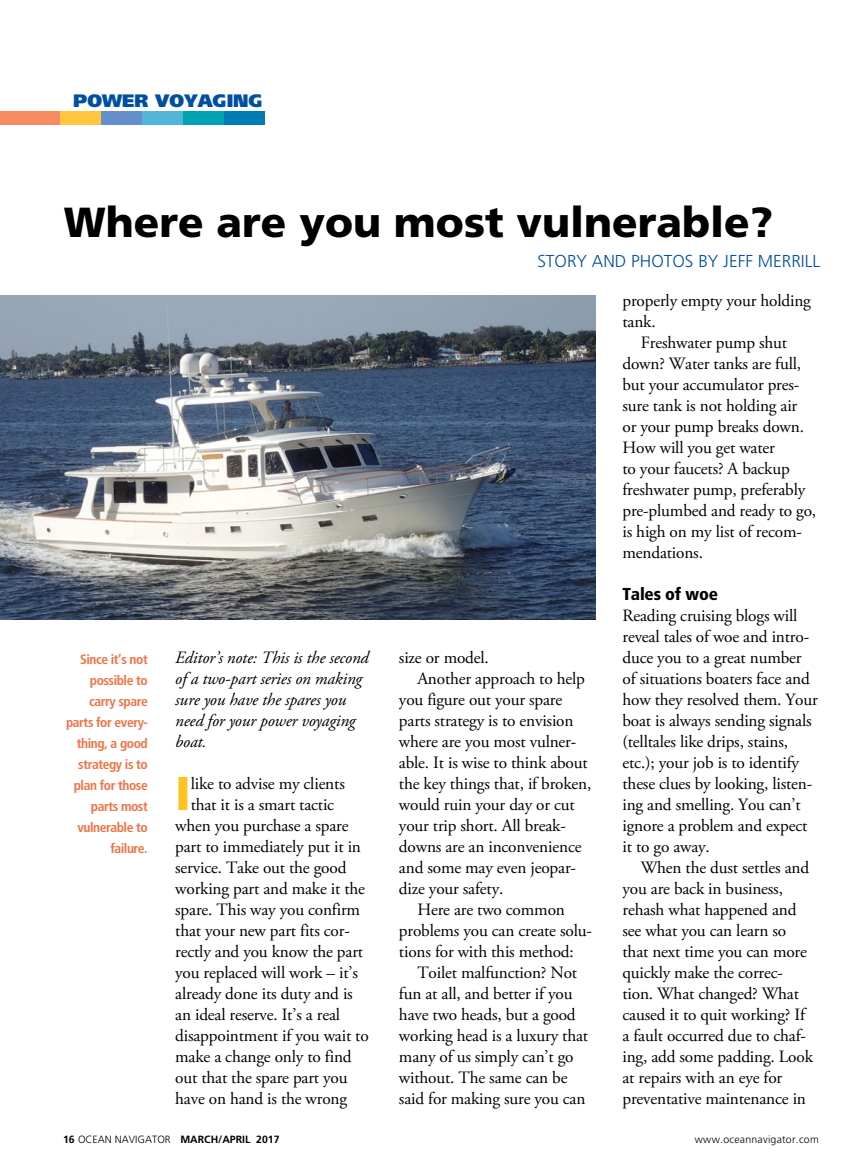
<style>
.page{position:relative;width:864px;height:1175px;background:#fff}
.page>*{position:absolute;margin:0;border:0;box-sizing:border-box;transform-origin:0 0}
.t1{font:900 47.4px "Frutiger";color:#ffc222}
.t2{font:900 42px "Frutiger";color:#000}
.t3{font:900 18px "Frutiger";color:#004fa3}
.t4{font:17.25px/21px "Adobe Garamond Pro";letter-spacing:-.01em;color:#000}
.t5{font:italic 17.25px/21px "Adobe Garamond Pro";letter-spacing:-.01em;color:#000}
.t6{font:300 17.25px "Frutiger";color:#004fa3}
.t7{font:900 condensed 17.25px "Frutiger";letter-spacing:-.01em;color:#000}
.t8{font:700 condensed 13.5px/21px "Frutiger";letter-spacing:-.03em;color:#f37043;text-align:right}
.t9{font:700 10.5px "Frutiger";color:#000}
.t10{font:300 10.5px "Frutiger";letter-spacing:.025em;color:#000}
.s1{font-weight:300}
</style>
<div class="page">
<div style="left:0;top:112px;width:60px;height:13px;background:#f68b62"></div>
<div style="left:60px;top:112px;width:41px;height:13px;background:#ffc73f"></div>
<div style="left:101px;top:112px;width:41px;height:13px;background:#648fca"></div>
<div style="left:142px;top:112px;width:41px;height:13px;background:#54b5da"></div>
<div style="left:183px;top:112px;width:41px;height:13px;background:#00a3b3"></div>
<div style="left:224px;top:112px;width:41px;height:13px;background:#007bb4"></div>
<img style="left:0;top:296px;width:596px;height:324px">
<p class="t3" style="left:73px;top:89px;width:191px">POWER VOYAGING</p>
<h2 class="t2" style="left:64px;top:196px;width:711px">Where are you most vulnerable?</h2>
<p class="t6" style="left:537px;top:251px;width:284px">STORY AND PHOTOS BY JEFF MERRILL</p>
<p class="t8" style="left:66px;top:648px;width:83px">Since it’s not possible to carry spare parts for every&shy;thing, a good strategy is to plan for those parts most vulnerable to failure.</p>
<p class="t5" style="left:175px;top:648px;width:195px">Editor’s note: This is the second of a two-part series on making sure you have the spares you need for your power voyaging boat.</p>
<h1 class="t1" style="left:175px;top:765px;width:17px">I</h1>
<p class="t4" style="left:191px;top:774px;width:156px">like to advise my clients</p>
<p class="t4" style="left:191px;top:795px;width:145px">that it is a smart tactic</p>
<p class="t4" style="left:175px;top:816px;width:175px">when you purchase a spare</p>
<p class="t4" style="left:175px;top:837px;width:187px">part to immediately put it in</p>
<p class="t4" style="left:175px;top:858px;width:173px">service. Take out the good</p>
<p class="t4" style="left:175px;top:879px;width:191px">working part and make it the</p>
<p class="t4" style="left:175px;top:900px;width:186px">spare. This way you confirm</p>
<p class="t4" style="left:175px;top:921px;width:176px">that your new part fits cor-</p>
<p class="t4" style="left:175px;top:942px;width:189px">rectly and you know the part</p>
<p class="t4" style="left:175px;top:963px;width:184px">you replaced will work – it’s</p>
<p class="t4" style="left:175px;top:984px;width:179px">already done its duty and is</p>
<p class="t4" style="left:175px;top:1005px;width:166px">an ideal reserve. It’s a real</p>
<p class="t4" style="left:175px;top:1026px;width:195px">disappointment if you wait to</p>
<p class="t4" style="left:175px;top:1047px;width:178px">make a change only to find</p>
<p class="t4" style="left:175px;top:1068px;width:174px">out that the spare part you</p>
<p class="t4" style="left:175px;top:1089px;width:173px">have on hand is the wrong</p>
<p class="t4" style="left:399px;top:648px;width:91px">size or model.</p>
<p class="t4" style="left:417px;top:669px;width:169px">Another approach to help</p>
<p class="t4" style="left:399px;top:690px;width:165px">you figure out your spare</p>
<p class="t4" style="left:399px;top:711px;width:176px">parts strategy is to envision</p>
<p class="t4" style="left:399px;top:732px;width:179px">where are you most vulner-</p>
<p class="t4" style="left:399px;top:753px;width:190px">able. It is wise to think about</p>
<p class="t4" style="left:399px;top:774px;width:194px">the key things that, if broken,</p>
<p class="t4" style="left:399px;top:794px;width:177px">would ruin your day or cut</p>
<p class="t4" style="left:399px;top:815px;width:168px">your trip short. All break-</p>
<p class="t4" style="left:399px;top:836px;width:184px">downs are an inconvenience</p>
<p class="t4" style="left:399px;top:857px;width:179px">and some may even jeopar-</p>
<p class="t4" style="left:399px;top:878px;width:106px">dize your safety.</p>
<p class="t4" style="left:417px;top:899px;width:149px">Here are two common</p>
<p class="t4" style="left:399px;top:920px;width:194px">problems you can create solu-</p>
<p class="t4" style="left:399px;top:941px;width:176px">tions for with this method:</p>
<p class="t4" style="left:417px;top:962px;width:161px">Toilet malfunction? Not</p>
<p class="t4" style="left:399px;top:983px;width:175px">fun at all, and better if you</p>
<p class="t4" style="left:399px;top:1004px;width:178px">have two heads, but a good</p>
<p class="t4" style="left:399px;top:1025px;width:191px">working head is a luxury that</p>
<p class="t4" style="left:399px;top:1046px;width:176px">many of us simply can’t go</p>
<p class="t4" style="left:399px;top:1067px;width:170px">without. The same can be</p>
<p class="t4" style="left:399px;top:1088px;width:188px">said for making sure you can</p>
<p class="t4" style="left:622px;top:291px;width:190px">properly empty your holding tank.</p>
<p class="t4" style="left:622px;top:333px;width:195px;text-indent:18px">Freshwater pump shut down? Water tanks are full, but your accumulator pres&shy;sure tank is not holding air<br>or your pump breaks down.<br>How will you get water<br>to your faucets? A backup freshwater pump, preferably pre-plumbed and ready to go, is high on my list of recom&shy;mendations.</p>
<p class="t7" style="left:622px;top:584px;width:97px">Tales of woe</p>
<p class="t4" style="left:622px;top:606px;width:197px">Reading cruising blogs will reveal tales of woe and intro&shy;duce you to a great number of situations boaters face and how they resolved them. Your boat is always sending signals (telltales like drips, stains, etc.); your job is to identify these clues by looking, listen&shy;ing and smelling. You can’t ignore a problem and expect it to go away.</p>
<p class="t4" style="left:622px;top:857px;width:192px;text-indent:18px">When the dust settles and you are back in business, rehash what happened and see what you can learn so that next time you can more quickly make the correc&shy;tion. What changed? What caused it to quit working? If a fault occurred due to chaf&shy;ing, add some padding. Look at repairs with an eye for preventative maintenance in</p>
<p class="t9" style="left:63px;top:1133px;width:218px">16 <span class="s1">OCEAN NAVIGATOR</span> MARCH/APRIL 2017</p>
<p class="t10" style="left:695px;top:1132px;width:125px">www.oceannavigator.com</p>
</div>
